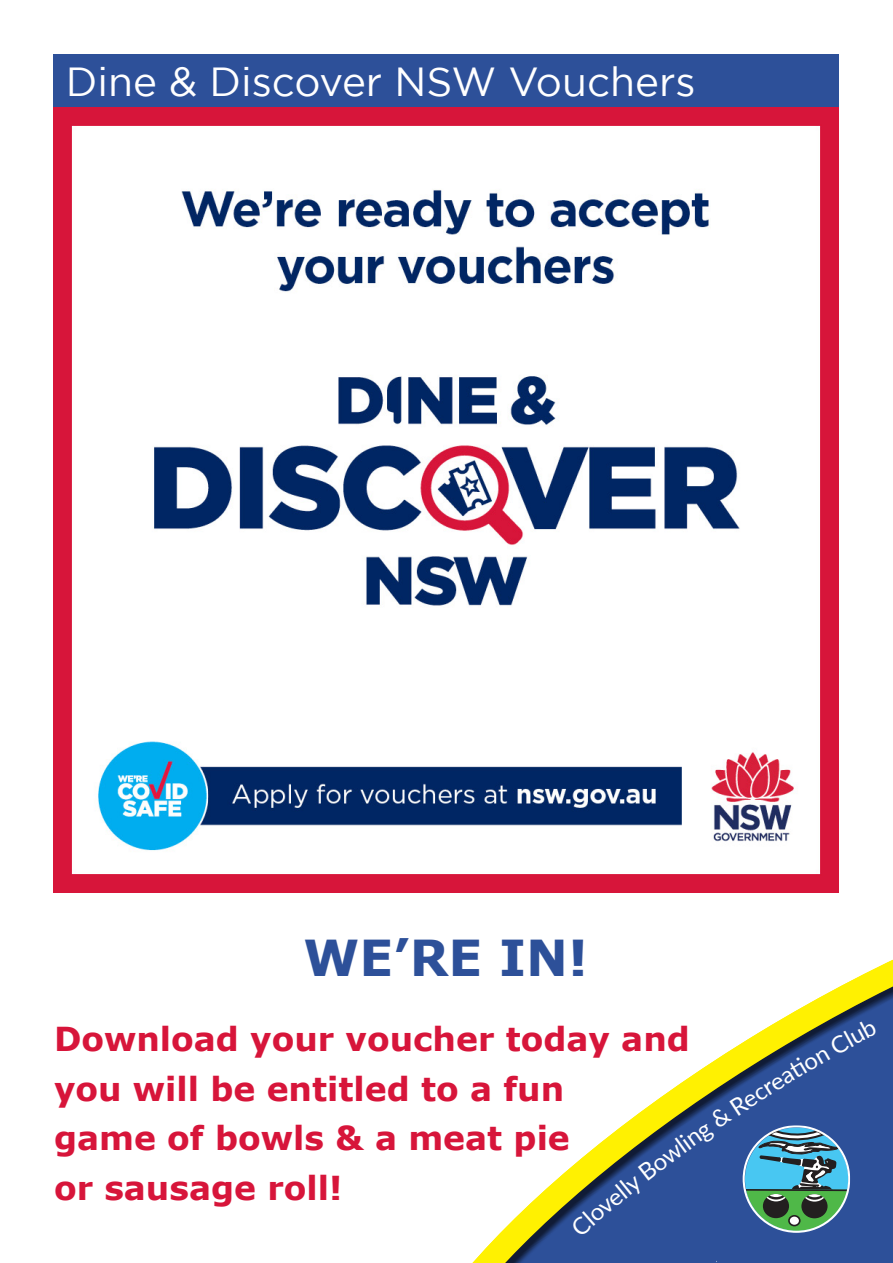
<style>
.page{position:relative;width:893px;height:1263px;background:#fff}
.page>*{position:absolute;margin:0;border:0;box-sizing:border-box;transform-origin:0 0}
.t1{font:700 49.5px "Verdana";color:#2d5099}
.t2{font:40.5px "Gotham";color:#fff}
.t3{font:700 33px "Verdana";color:#d7153a}
</style>
<div class="page">
<div style="left:54px;top:54px;width:785px;height:55px;background:#2d5099"></div>
<svg style="left:472px;top:959px;width:421px;height:304px"></svg>
<img style="left:54px;top:107px;width:785px;height:786px">
<svg style="left:570px;top:1018px;width:308px;height:219px"></svg>
<p class="t2" style="left:66px;top:60px;width:631px">Dine &amp; Discover NSW Vouchers</p>
<p class="t1" style="left:304px;top:923px;width:286px">WE’RE IN!</p>
<p class="t3" style="left:54px;top:1016px;width:637px">Download your voucher today and</p>
<p class="t3" style="left:54px;top:1065px;width:512px">you will be entitled to a fun</p>
<p class="t3" style="left:54px;top:1115px;width:517px">game of bowls &amp; a meat pie</p>
<p class="t3" style="left:54px;top:1164px;width:290px">or sausage roll!</p>
</div>
